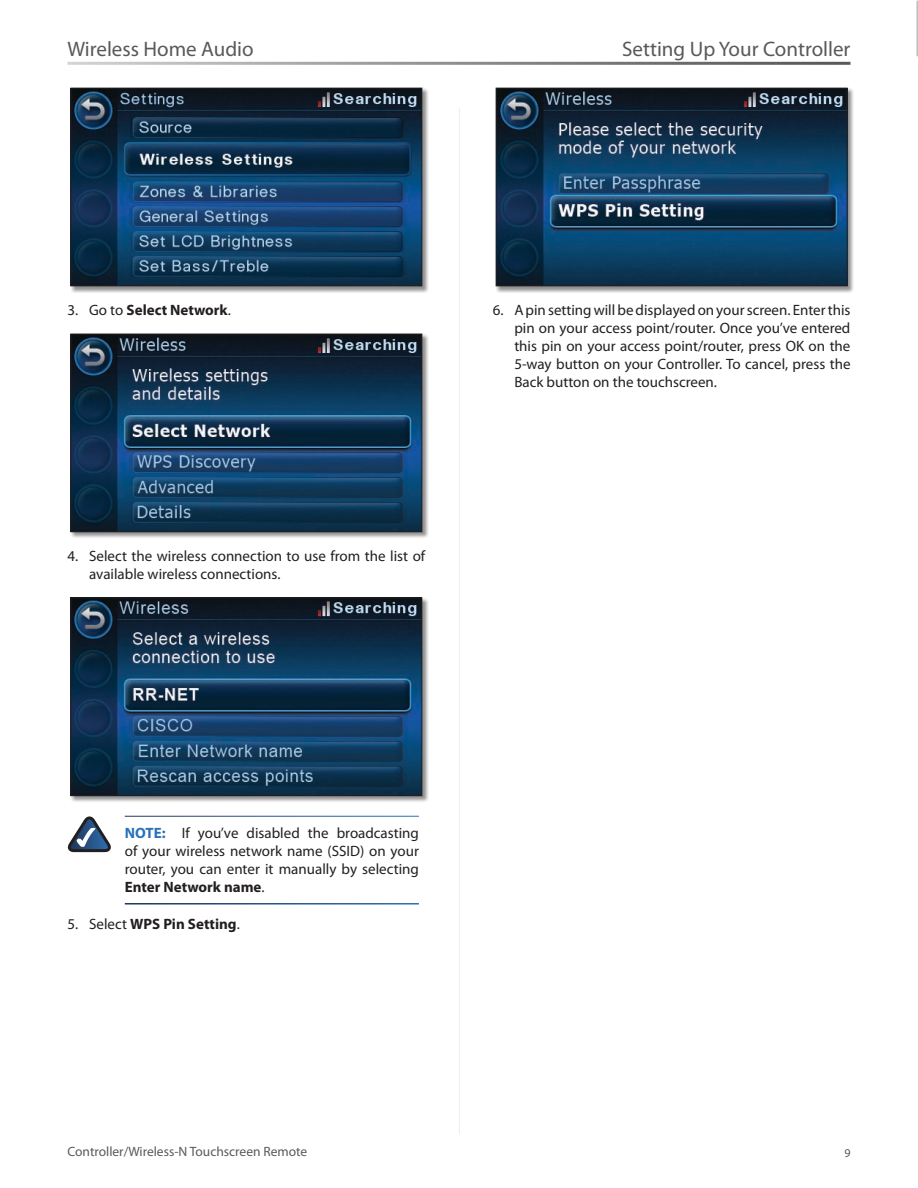
<style>
.page{position:relative;width:918px;height:1188px;background:#fff}
.page>*{position:absolute;margin:0;border:0;box-sizing:border-box;transform-origin:0 0}
.t1{font:21px "Myriad Pro";color:#58595b}
.t2{font:15px/18px "Myriad Pro";color:#231f20;text-align:justify}
.t3{font:700 15px "Myriad Pro";color:#231f20}
.t4{font:13.5px "Myriad Pro";color:#58595b}
.t5{font:12px "Myriad Pro";color:#58595b}
.s1{font-weight:400}
.s2{font-weight:700;color:#2972b9}
.s3{font-weight:700}
</style>
<div class="page">
<hr style="left:916px;top:1px;width:2px;height:55px;background:#bcbec0">
<hr style="left:459px;top:108px;width:1px;height:1026px;background:#bcbec0">
<hr style="left:68px;top:62px;width:782px;height:3px;background:#58595b">
<div style="left:70px;top:88px;width:359px;height:205px;background:#231f20;opacity:.5"></div>
<img style="left:72px;top:90px;width:348px;height:194px">
<div style="left:70px;top:88px;width:352px;height:198px;border:1px solid #231f20"></div>
<div style="left:70px;top:333px;width:359px;height:206px;background:#231f20;opacity:.5"></div>
<img style="left:72px;top:336px;width:348px;height:194px">
<div style="left:70px;top:334px;width:352px;height:198px;border:1px solid #231f20"></div>
<div style="left:70px;top:597px;width:359px;height:206px;background:#231f20;opacity:.5"></div>
<img style="left:72px;top:600px;width:348px;height:194px">
<div style="left:70px;top:598px;width:352px;height:198px;border:1px solid #231f20"></div>
<svg style="left:68px;top:816px;width:43px;height:36px"></svg>
<div style="left:496px;top:88px;width:358px;height:205px;background:#231f20;opacity:.5"></div>
<img style="left:498px;top:90px;width:348px;height:194px">
<div style="left:496px;top:88px;width:352px;height:198px;border:1px solid #231f20"></div>
<h1 class="t1" style="left:68px;top:36px;width:188px">Wireless Home Audio</h1>
<h1 class="t1" style="left:622px;top:36px;width:230px">Setting Up Your Controller</h1>
<p class="t3" style="left:68px;top:300px;width:165px"><span class="s1">3. Go to</span> Select Network<span class="s1">.</span></p>
<p class="t2" style="left:89px;top:547px;width:338px;text-indent:-22px">4. Select the wireless connection to use from the list of available wireless connections.</p>
<p class="t2" style="left:514px;top:301px;width:338px;text-indent:-22px">6. A pin setting will be displayed on your screen. Enter this pin on your access point/router. Once you’ve entered this pin on your access point/router, press OK on the 5-way button on your Controller. To cancel, press the Back button on the touchscreen.</p>
<p class="t2" style="left:125px;top:824px;width:296px"><span class="s2">NOTE:</span> If you’ve disabled the broadcasting of your wireless network name (SSID) on your router, you can enter it manually by selecting <span class="s3">Enter Network name</span>.</p>
<p class="t3" style="left:67px;top:914px;width:174px"><span class="s1">5. Select</span> WPS Pin Setting<span class="s1">.</span></p>
<p class="t4" style="left:68px;top:1143px;width:241px">Controller/Wireless-N Touchscreen Remote</p>
<p class="t5" style="left:844px;top:1146px;width:8px">9</p>
</div>
